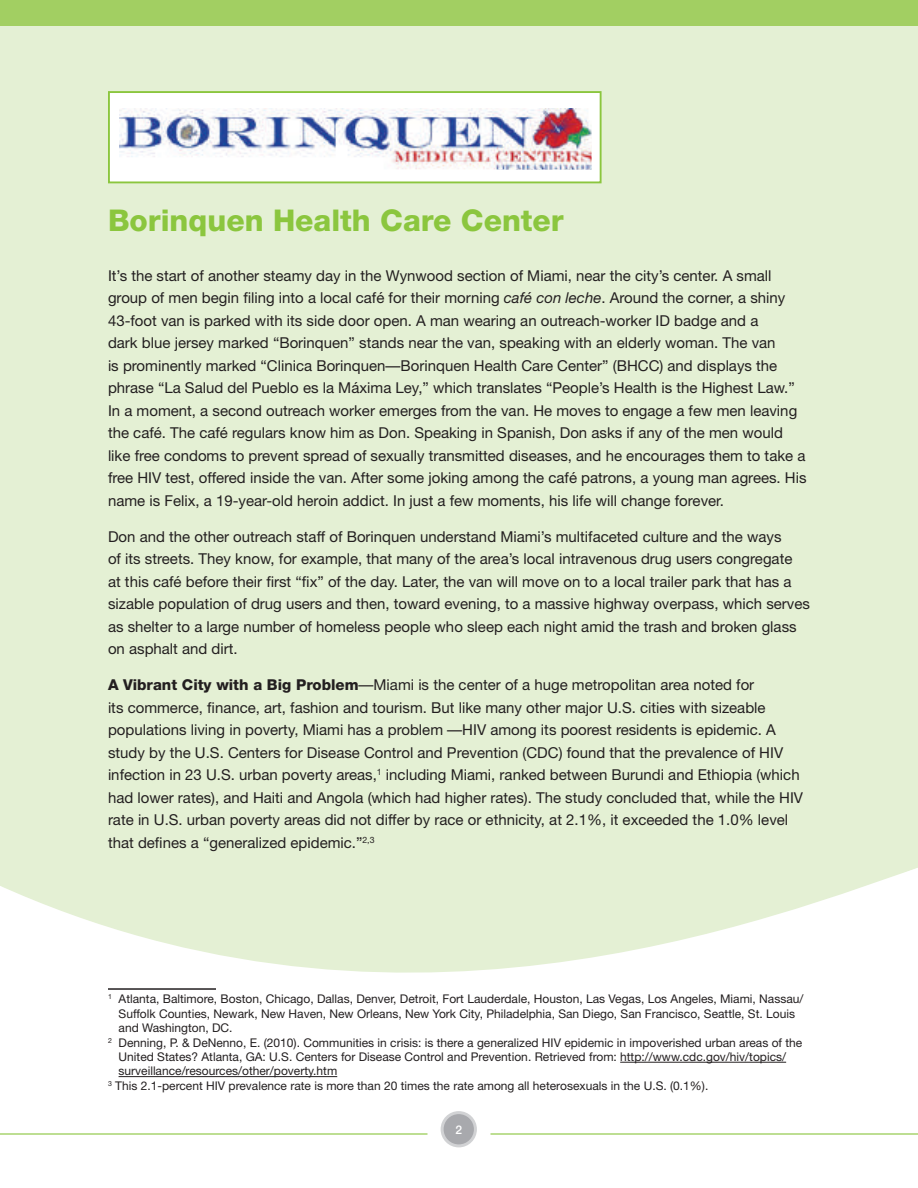
<style>
.page{position:relative;width:918px;height:1188px;background:#fff}
.page>*{position:absolute;margin:0;border:0;box-sizing:border-box;transform-origin:0 0}
.t1{font:800 30px "Helvetica Neue";color:#8bc63e}
.t2{font:15px/22.5px "Helvetica Neue";color:#231f20}
.t3{font:12px "Helvetica Neue";color:#231f20}
.t4{font:500 12px "Helvetica Neue";color:#fff}
.s1{font-style:italic}
.s2{font-weight:800}
</style>
<div class="page">
<div style="left:0;top:25px;width:918px;height:945px;background:#e4f0d4"></div>
<div style="left:0;top:0;width:918px;height:25px;background:#a2cf62"></div>
<div style="left:442px;top:1113px;width:33px;height:33px;background:#a8a9ad;border-radius:50%"></div>
<div style="left:441px;top:1111px;width:36px;height:36px;border:3px solid #d1d2d4;border-radius:50%"></div>
<hr style="left:0;top:1133px;width:428px;height:2px;background:#8bc63e">
<hr style="left:490px;top:1133px;width:428px;height:2px;background:#8bc63e">
<hr style="left:108px;top:988px;width:108px;height:2px;background:#231f20">
<hr style="left:620px;top:1062px;width:166px;height:1px;background:#231f20">
<hr style="left:119px;top:1076px;width:218px;height:1px;background:#231f20">
<div style="left:109px;top:92px;width:492px;height:90px;background:#fff"></div>
<img style="left:119px;top:108px;width:473px;height:62px">
<div style="left:108px;top:91px;width:494px;height:92px;border:2px solid #8bc63e"></div>
<h1 class="t1" style="left:108px;top:203px;width:457px">Borinquen Health Care Center</h1>
<p class="t2" style="left:108px;top:264px;width:700px">It’s the start of another steamy day in the Wynwood section of Miami, near the city’s center. A small group of men begin filing into a local café for their morning <span class="s1">café con leche</span>. Around the corner, a shiny 43-foot van is parked with its side door open. A man wearing an outreach-worker ID badge and a<br>dark blue jersey marked “Borinquen” stands near the van, speaking with an elderly woman. The van<br>is prominently marked “Clinica Borinquen—Borinquen Health Care Center” (BHCC) and displays the phrase “La Salud del Pueblo es la Máxima Ley,” which translates “People’s Health is the Highest Law.” In a moment, a second outreach worker emerges from the van. He moves to engage a few men leaving the café. The café regulars know him as Don. Speaking in Spanish, Don asks if any of the men would like free condoms to prevent spread of sexually transmitted diseases, and he encourages them to take a free HIV test, offered inside the van. After some joking among the café patrons, a young man agrees. His name is Felix, a 19-year-old heroin addict. In just a few moments, his life will change forever.</p>
<p class="t2" style="left:108px;top:525px;width:704px">Don and the other outreach staff of Borinquen understand Miami’s multifaceted culture and the ways<br>of its streets. They know, for example, that many of the area’s local intravenous drug users congregate<br>at this café before their first “fix” of the day. Later, the van will move on to a local trailer park that has a sizable population of drug users and then, toward evening, to a massive highway overpass, which serves as shelter to a large number of homeless people who sleep each night amid the trash and broken glass on asphalt and dirt.</p>
<p class="t2" style="left:108px;top:674px;width:697px"><span class="s2">A Vibrant City with a Big Problem</span>—Miami is the center of a huge metropolitan area noted for<br>its commerce, finance, art, fashion and tourism. But like many other major U.S. cities with sizeable populations living in poverty, Miami has a problem —HIV among its poorest residents is epidemic. A study by the U.S. Centers for Disease Control and Prevention (CDC) found that the prevalence of HIV infection in 23 U.S. urban poverty areas,<sup>1</sup> including Miami, ranked between Burundi and Ethiopia (which had lower rates), and Haiti and Angola (which had higher rates). The study concluded that, while the HIV rate in U.S. urban poverty areas did not differ by race or ethnicity, at 2.1%, it exceeded the 1.0% level that defines a “generalized epidemic.”<sup>2,3</sup></p>
<p class="t3" style="left:108px;top:992px;width:697px"><sup>1</sup> Atlanta, Baltimore, Boston, Chicago, Dallas, Denver, Detroit, Fort Lauderdale, Houston, Las Vegas, Los Angeles, Miami, Nassau/</p>
<p class="t3" style="left:119px;top:1006px;width:678px">Suffolk Counties, Newark, New Haven, New Orleans, New York City, Philadelphia, San Diego, San Francisco, Seattle, St. Louis</p>
<p class="t3" style="left:119px;top:1021px;width:116px">and Washington, DC.</p>
<p class="t3" style="left:108px;top:1035px;width:696px"><sup>2</sup> Denning, P. &amp; DeNenno, E. (2010). Communities in crisis: is there a generalized HIV epidemic in impoverished urban areas of the</p>
<p class="t3" style="left:119px;top:1050px;width:669px">United States? Atlanta, GA: U.S. Centers for Disease Control and Prevention. Retrieved from: http://www.cdc.gov/hiv/topics/</p>
<p class="t3" style="left:119px;top:1064px;width:220px">surveillance/resources/other/poverty.htm</p>
<p class="t3" style="left:108px;top:1078px;width:602px"><sup>3</sup> This 2.1-percent HIV prevalence rate is more than 20 times the rate among all heterosexuals in the U.S. (0.1%).</p>
<p class="t4" style="left:455px;top:1123px;width:8px">2</p>
</div>
